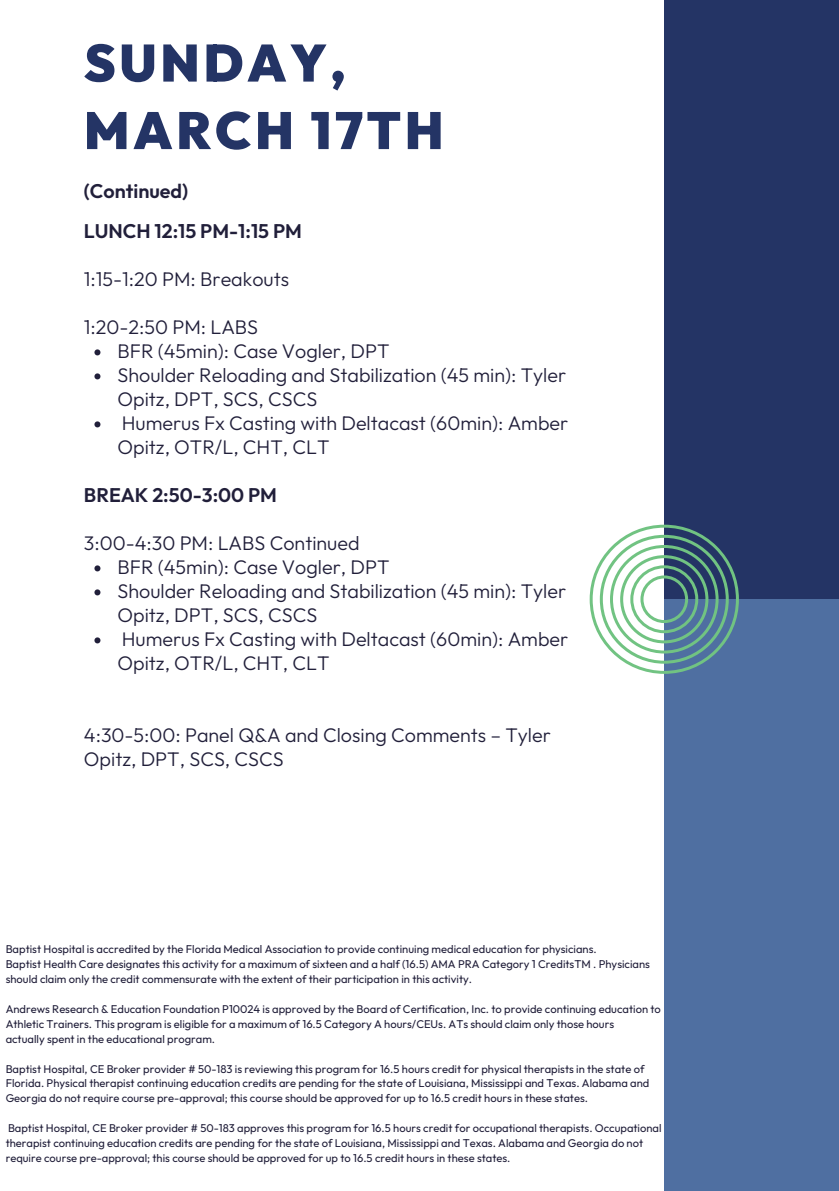
<style>
.page{position:relative;width:839px;height:1191px;background:#fff}
.page>*{position:absolute;margin:0;border:0;box-sizing:border-box;transform-origin:0 0}
.t1{font:900 52.2px/67.6px "Outfit";letter-spacing:.07em;color:#243465}
.t2{font:300 19.8px/24px "Outfit";color:#211f3a}
.t3{font:600 19.8px "Outfit";color:#211f3a}
.t4{font:11.2px/15px "Outfit";color:#211f3a}
</style>
<div class="page">
<div style="left:664px;top:0;width:174px;height:599px;background:#243465"></div>
<div style="left:664px;top:599px;width:174px;height:592px;background:#4f6fa1"></div>
<svg style="left:94px;top:349px;width:6px;height:6px"></svg>
<svg style="left:94px;top:373px;width:6px;height:6px"></svg>
<svg style="left:94px;top:421px;width:6px;height:6px"></svg>
<svg style="left:94px;top:565px;width:6px;height:6px"></svg>
<svg style="left:94px;top:589px;width:6px;height:6px"></svg>
<svg style="left:94px;top:637px;width:6px;height:6px"></svg>
<svg style="left:589px;top:525px;width:149px;height:148px"></svg>
<p class="t1" style="left:84px;top:28px;width:361px">SUNDAY,<br>MARCH 17TH</p>
<h5 class="t3" style="left:84px;top:178px;width:106px">(Continued)</h5>
<h1 class="t3" style="left:84px;top:219px;width:219px">LUNCH 12:15 PM-1:15 PM</h1>
<p class="t2" style="left:84px;top:267px;width:207px">1:15-1:20 PM: Breakouts</p>
<h2 class="t2" style="left:84px;top:315px;width:176px">1:20-2:50 PM: LABS</h2>
<h5 class="t2" style="left:117px;top:339px;width:273px">BFR (45min): Case Vogler, DPT</h5>
<h3 class="t2" style="left:117px;top:363px;width:450px">Shoulder Reloading and Stabilization (45 min): Tyler<br>Opitz, DPT, SCS, CSCS</h3>
<p class="t2" style="left:117px;top:411px;width:452px">Humerus Fx Casting with Deltacast (60min): Amber<br>Opitz, OTR/L, CHT, CLT</p>
<p class="t3" style="left:84px;top:483px;width:195px">BREAK 2:50-3:00 PM</p>
<p class="t2" style="left:84px;top:531px;width:277px">3:00-4:30 PM: LABS Continued</p>
<h2 class="t2" style="left:117px;top:555px;width:273px">BFR (45min): Case Vogler, DPT</h2>
<h5 class="t2" style="left:117px;top:579px;width:450px">Shoulder Reloading and Stabilization (45 min): Tyler<br>Opitz, DPT, SCS, CSCS</h5>
<p class="t2" style="left:117px;top:627px;width:452px">Humerus Fx Casting with Deltacast (60min): Amber<br>Opitz, OTR/L, CHT, CLT</p>
<p class="t2" style="left:84px;top:723px;width:468px">4:30-5:00: Panel Q&amp;A and Closing Comments – Tyler<br>Opitz, DPT, SCS, CSCS</p>
<p class="t4" style="left:6px;top:942px;width:592px">Baptist Hospital is accredited by the Florida Medical Association to provide continuing medical education for physicians.</p>
<p class="t4" style="left:6px;top:957px;width:645px">Baptist Health Care designates this activity for a maximum of sixteen and a half (16.5) AMA PRA Category 1 CreditsTM . Physicians should claim only the credit commensurate with the extent of their participation in this activity.</p>
<p class="t4" style="left:6px;top:1001px;width:656px">Andrews Research &amp; Education Foundation P10024 is approved by the Board of Certification, Inc. to provide continuing education to<br>Athletic Trainers. This program is eligible for a maximum of 16.5 Category A hours/CEUs. ATs should claim only those hours</p>
<p class="t4" style="left:6px;top:1031px;width:211px">actually spent in the educational program.</p>
<p class="t4" style="left:6px;top:1061px;width:645px">Baptist Hospital, CE Broker provider # 50-183 is reviewing this program for 16.5 hours credit for physical therapists in the state of<br>Florida. Physical therapist continuing education credits are pending for the state of Louisiana, Mississippi and Texas. Alabama and<br>Georgia do not require course pre-approval; this course should be approved for up to 16.5 credit hours in these states.</p>
<p class="t4" style="left:6px;top:1121px;width:657px">Baptist Hospital, CE Broker provider # 50-183 approves this program for 16.5 hours credit for occupational therapists. Occupational therapist continuing education credits are pending for the state of Louisiana, Mississippi and Texas. Alabama and Georgia do not require course pre-approval; this course should be approved for up to 16.5 credit hours in these states.</p>
</div>
